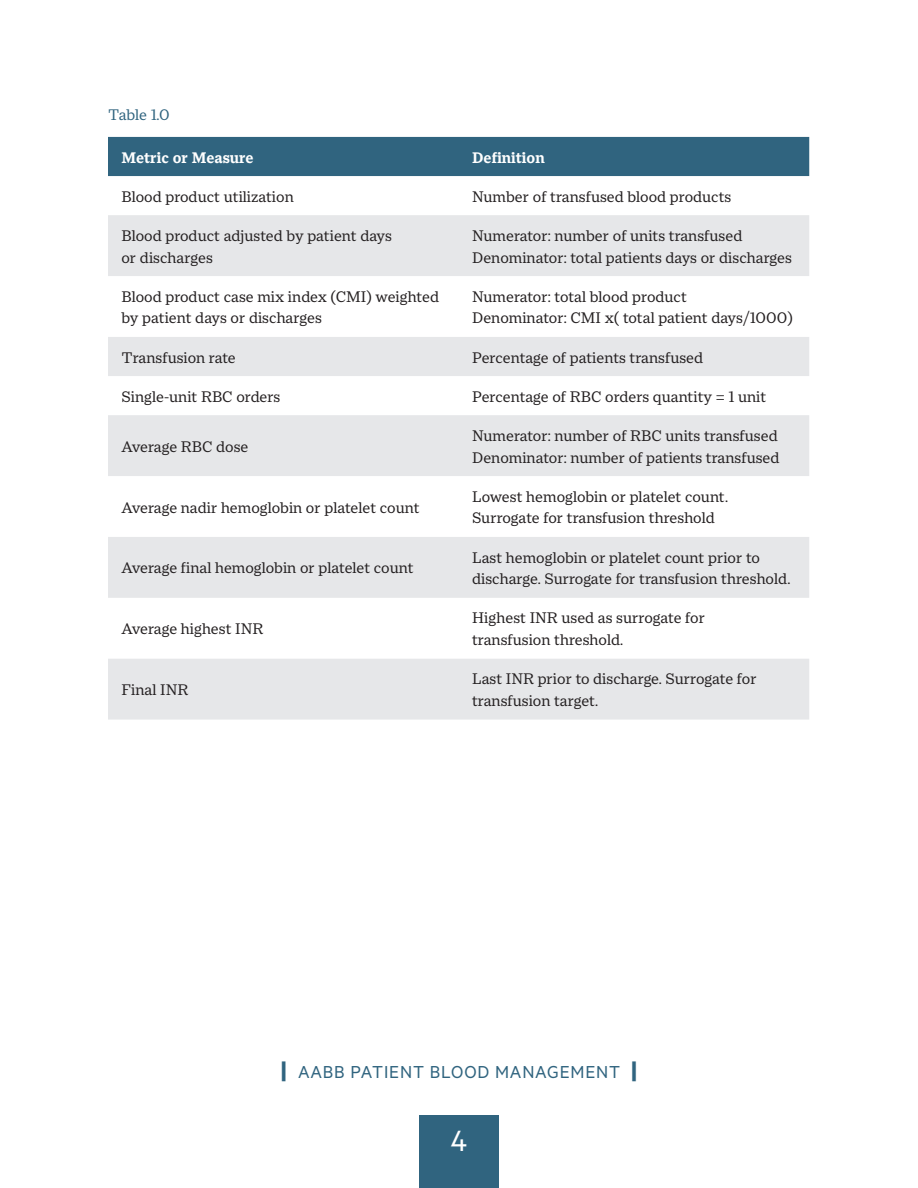
<style>
.page{position:relative;width:918px;height:1188px;background:#fff}
.page>*{position:absolute;margin:0;border:0;box-sizing:border-box;transform-origin:0 0}
.t1{font:33px "Metric";color:#fff}
.t2{font:19.5px "Metric";letter-spacing:.04em;color:#30647f}
.t3{font:16.5px/21.8px "Macklin Text";color:#231f20}
.t4{font:700 16.5px "Macklin Text";color:#fff}
.t5{font:16.5px "Macklin Text";letter-spacing:-.005em;color:#30647f}
.s1{font-weight:700;font-size:27px}
</style>
<div class="page">
<div style="left:419px;top:1115px;width:80px;height:73px;background:#30647f"></div>
<div style="left:108px;top:137px;width:701px;height:39px;background:#30647f"></div>
<svg style="left:108px;top:215px;width:701px;height:505px;fill:#e6e7e9"></svg>
<p class="t5" style="left:108px;top:105px;width:63px">Table 1.0</p>
<p class="t4" style="left:122px;top:148px;width:134px">Metric or Measure</p>
<p class="t4" style="left:472px;top:148px;width:74px">Definition</p>
<p class="t3" style="left:122px;top:185px;width:174px">Blood product utilization</p>
<p class="t3" style="left:472px;top:185px;width:261px">Number of transfused blood products</p>
<p class="t3" style="left:122px;top:224px;width:272px">Blood product adjusted by patient days or discharges</p>
<p class="t3" style="left:472px;top:224px;width:322px">Numerator: number of units transfused<br>Denominator: total patients days or discharges</p>
<p class="t3" style="left:122px;top:285px;width:319px">Blood product case mix index (CMI) weighted by patient days or discharges</p>
<p class="t3" style="left:472px;top:285px;width:322px">Numerator: total blood product<br>Denominator: CMI x( total patient days/1000)</p>
<p class="t3" style="left:122px;top:346px;width:116px">Transfusion rate</p>
<p class="t3" style="left:472px;top:346px;width:233px">Percentage of patients transfused</p>
<p class="t3" style="left:122px;top:385px;width:161px">Single-unit RBC orders</p>
<p class="t3" style="left:472px;top:385px;width:296px">Percentage of RBC orders quantity = 1 unit</p>
<p class="t3" style="left:122px;top:435px;width:128px">Average RBC dose</p>
<p class="t3" style="left:472px;top:424px;width:309px">Numerator: number of RBC units transfused<br>Denominator: number of patients transfused</p>
<p class="t3" style="left:122px;top:496px;width:300px">Average nadir hemoglobin or platelet count</p>
<p class="t3" style="left:472px;top:485px;width:257px">Lowest hemoglobin or platelet count.<br>Surrogate for transfusion threshold</p>
<p class="t3" style="left:122px;top:557px;width:294px">Average final hemoglobin or platelet count</p>
<p class="t3" style="left:472px;top:546px;width:320px">Last hemoglobin or platelet count prior to discharge. Surrogate for transfusion threshold.</p>
<p class="t3" style="left:122px;top:618px;width:143px">Average highest INR</p>
<p class="t3" style="left:472px;top:607px;width:234px">Highest INR used as surrogate for transfusion threshold.</p>
<p class="t3" style="left:122px;top:679px;width:68px">Final INR</p>
<p class="t3" style="left:472px;top:668px;width:286px">Last INR prior to discharge. Surrogate for transfusion target.</p>
<p class="t2" style="left:281px;top:1060px;width:358px"><span class="s1">|</span> AABB PATIENT BLOOD MANAGEMENT <span class="s1">|</span></p>
<h1 class="t1" style="left:451px;top:1122px;width:18px">4</h1>
</div>
